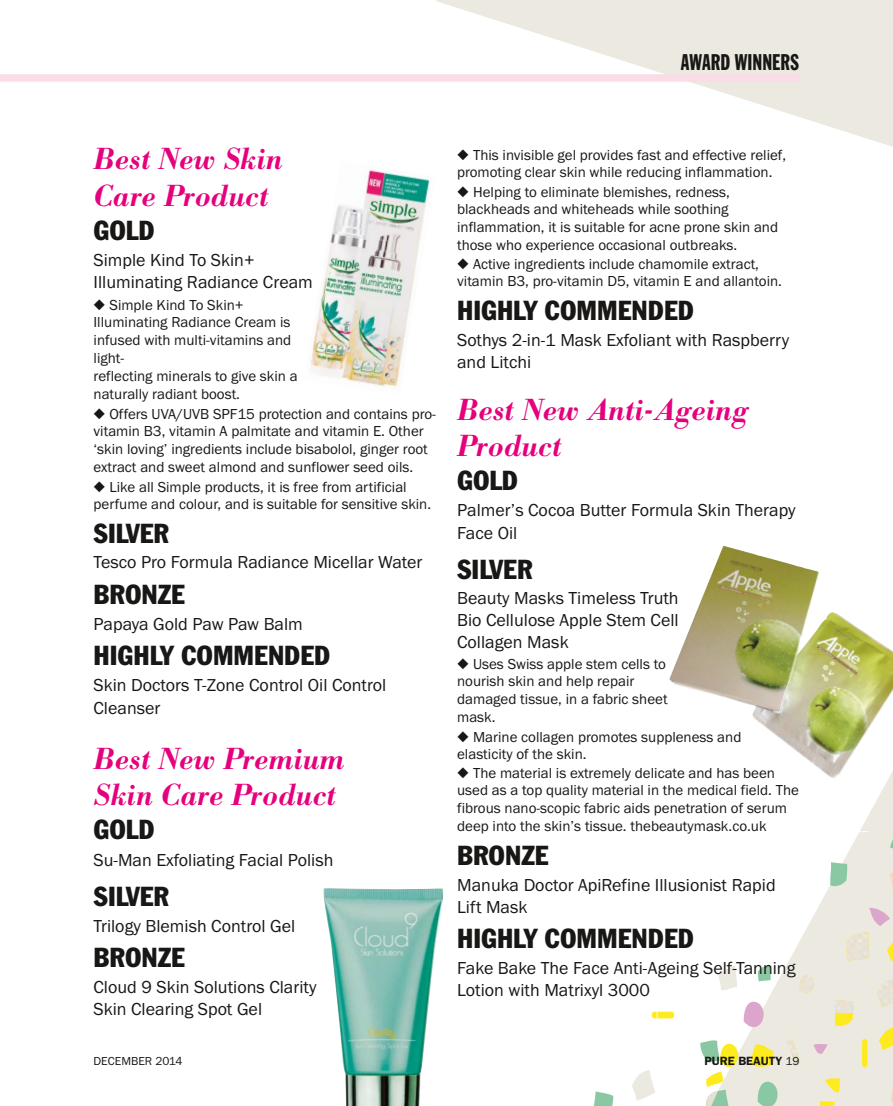
<style>
.page{position:relative;width:893px;height:1106px;background:#fff}
.page>*{position:absolute;margin:0;border:0;box-sizing:border-box;transform-origin:0 0}
.t1{font:italic 500 30px/36.5px "Bodoni BE";color:#e5007c}
.t2{font:condensed 27px "Franklin Gothic BT";color:#181716}
.t3{font:extra-condensed 22.5px "Franklin Gothic BT";color:#181716}
.t4{font:18px/21.6px "Franklin Gothic";color:#181716}
.t5{font:15px/17.7px "Franklin Gothic";color:#181716}
.t6{font:12px "Franklin Gothic";color:#181716}
.t7{font:600 12px "Franklin Gothic";color:#181716}
.s1{font-weight:400}
</style>
<div class="page">
<svg style="left:436px;top:0;width:457px;height:147px;fill:#ebe9e0"></svg>
<svg style="left:738px;top:779px;width:155px;height:327px;fill:#ebe9e0"></svg>
<svg style="left:879px;top:1027px;width:14px;height:22px"></svg>
<svg style="left:819px;top:1100px;width:16px;height:6px"></svg>
<svg style="left:825px;top:1077px;width:15px;height:16px"></svg>
<svg style="left:750px;top:1043px;width:24px;height:25px"></svg>
<svg style="left:700px;top:1040px;width:38px;height:66px"></svg>
<svg style="left:813px;top:1042px;width:15px;height:12px"></svg>
<svg style="left:632px;top:1070px;width:23px;height:30px"></svg>
<svg style="left:593px;top:1091px;width:20px;height:15px"></svg>
<svg style="left:891px;top:1081px;width:2px;height:25px"></svg>
<svg style="left:758px;top:1081px;width:20px;height:25px"></svg>
<svg style="left:862px;top:1038px;width:5px;height:29px"></svg>
<img style="left:787px;top:1038px;width:13px;height:27px">
<svg style="left:889px;top:865px;width:4px;height:24px"></svg>
<img style="left:877px;top:979px;width:16px;height:28px">
<svg style="left:830px;top:862px;width:18px;height:25px"></svg>
<svg style="left:869px;top:907px;width:21px;height:19px"></svg>
<svg style="left:758px;top:965px;width:13px;height:16px"></svg>
<svg style="left:890px;top:831px;width:3px;height:23px"></svg>
<svg style="left:887px;top:936px;width:6px;height:25px"></svg>
<svg style="left:718px;top:966px;width:19px;height:25px"></svg>
<svg style="left:834px;top:1012px;width:20px;height:15px"></svg>
<img style="left:834px;top:999px;width:20px;height:13px">
<img style="left:846px;top:932px;width:23px;height:29px">
<img style="left:800px;top:975px;width:13px;height:18px">
<svg style="left:744px;top:1001px;width:20px;height:26px"></svg>
<svg style="left:855px;top:831px;width:14px;height:1px"></svg>
<svg style="left:652px;top:1011px;width:22px;height:7px"></svg>
<div style="left:0;top:74px;width:799px;height:8px;background:#fadce7"></div>
<img style="left:311px;top:170px;width:119px;height:217px">
<img style="left:669px;top:546px;width:224px;height:233px">
<img style="left:323px;top:888px;width:121px;height:218px">
<h3 class="t3" style="left:681px;top:54px;width:120px">AWARD WINNERS</h3>
<h1 class="t1" style="left:94px;top:144px;width:191px">Best New Skin<br>Care Product</h1>
<h2 class="t2" style="left:94px;top:214px;width:62px">GOLD</h2>
<p class="t4" style="left:94px;top:250px;width:221px;line-height:22.6px">Simple Kind To Skin+<br>Illuminating Radiance Cream</p>
<p class="t5" style="left:94px;top:297px;width:206px">◆ Simple Kind To Skin+<br>Illuminating Radiance Cream is infused with multi-vitamins and light-<br>reflecting minerals to give skin a naturally radiant boost.</p>
<p class="t5" style="left:94px;top:406px;width:344px">◆ Offers UVA/UVB SPF15 protection and contains pro&shy;vitamin B3, vitamin A palmitate and vitamin E. Other ‘skin loving’ ingredients include bisabolol, ginger root extract and sweet almond and sunflower seed oils.</p>
<p class="t5" style="left:94px;top:479px;width:339px;line-height:17px">◆ Like all Simple products, it is free from artificial perfume and colour, and is suitable for sensitive skin.</p>
<h2 class="t2" style="left:94px;top:517px;width:77px">SILVER</h2>
<p class="t4" style="left:94px;top:553px;width:330px">Tesco Pro Formula Radiance Micellar Water</p>
<h2 class="t2" style="left:94px;top:578px;width:93px">BRONZE</h2>
<p class="t4" style="left:94px;top:614px;width:211px">Papaya Gold Paw Paw Balm</p>
<h2 class="t2" style="left:94px;top:640px;width:238px">HIGHLY COMMENDED</h2>
<p class="t4" style="left:94px;top:675px;width:294px;line-height:22.8px">Skin Doctors T-Zone Control Oil Control<br>Cleanser</p>
<h1 class="t1" style="left:94px;top:744px;width:253px">Best New Premium<br>Skin Care Product</h1>
<h2 class="t2" style="left:94px;top:814px;width:62px">GOLD</h2>
<p class="t4" style="left:94px;top:851px;width:241px">Su-Man Exfoliating Facial Polish</p>
<h2 class="t2" style="left:94px;top:880px;width:77px">SILVER</h2>
<p class="t4" style="left:94px;top:916px;width:203px">Trilogy Blemish Control Gel</p>
<h2 class="t2" style="left:94px;top:942px;width:93px">BRONZE</h2>
<p class="t4" style="left:94px;top:977px;width:225px">Cloud 9 Skin Solutions Clarity<br>Skin Clearing Spot Gel</p>
<p class="t5" style="left:457px;top:147px;width:331px;line-height:17px">◆ This invisible gel provides fast and effective relief, promoting clear skin while reducing inflammation.</p>
<p class="t5" style="left:457px;top:184px;width:323px">◆ Helping to eliminate blemishes, redness, blackheads and whiteheads while soothing inflammation, it is suitable for acne prone skin and those who experience occasional outbreaks.</p>
<p class="t5" style="left:457px;top:257px;width:326px;line-height:17px">◆ Active ingredients include chamomile extract, vitamin B3, pro-vitamin D5, vitamin E and allantoin.</p>
<h2 class="t2" style="left:457px;top:295px;width:238px">HIGHLY COMMENDED</h2>
<p class="t4" style="left:457px;top:330px;width:333px">Sothys 2-in-1 Mask Exfoliant with Raspberry and Litchi</p>
<h1 class="t1" style="left:457px;top:395px;width:293px">Best New Anti-Ageing<br>Product</h1>
<h2 class="t2" style="left:457px;top:465px;width:62px">GOLD</h2>
<p class="t4" style="left:457px;top:500px;width:340px;line-height:22.6px">Palmer’s Cocoa Butter Formula Skin Therapy<br>Face Oil</p>
<h2 class="t2" style="left:457px;top:553px;width:77px">SILVER</h2>
<p class="t4" style="left:457px;top:589px;width:223px;text-align:justify">Beauty Masks Timeless Truth Bio Cellulose Apple Stem Cell Collagen Mask</p>
<p class="t5" style="left:457px;top:656px;width:212px">◆ Uses Swiss apple stem cells to nourish skin and help repair damaged tissue, in a fabric sheet mask.</p>
<p class="t5" style="left:457px;top:729px;width:286px;line-height:17px">◆ Marine collagen promotes suppleness and elasticity of the skin.</p>
<p class="t5" style="left:457px;top:765px;width:343px">◆ The material is extremely delicate and has been used as a top quality material in the medical field. The fibrous nano-scopic fabric aids penetration of serum deep into the skin’s tissue. thebeautymask.co.uk</p>
<h2 class="t2" style="left:457px;top:840px;width:93px">BRONZE</h2>
<p class="t4" style="left:457px;top:875px;width:320px">Manuka Doctor ApiRefine Illusionist Rapid<br>Lift Mask</p>
<h2 class="t2" style="left:457px;top:922px;width:238px">HIGHLY COMMENDED</h2>
<p class="t4" style="left:457px;top:958px;width:340px">Fake Bake The Face Anti-Ageing Self-Tanning<br>Lotion with Matrixyl 3000</p>
<p class="t6" style="left:94px;top:1056px;width:91px">DECEMBER 2014</p>
<p class="t7" style="left:704px;top:1056px;width:96px">PURE BEAUTY <span class="s1">19</span></p>
</div>
